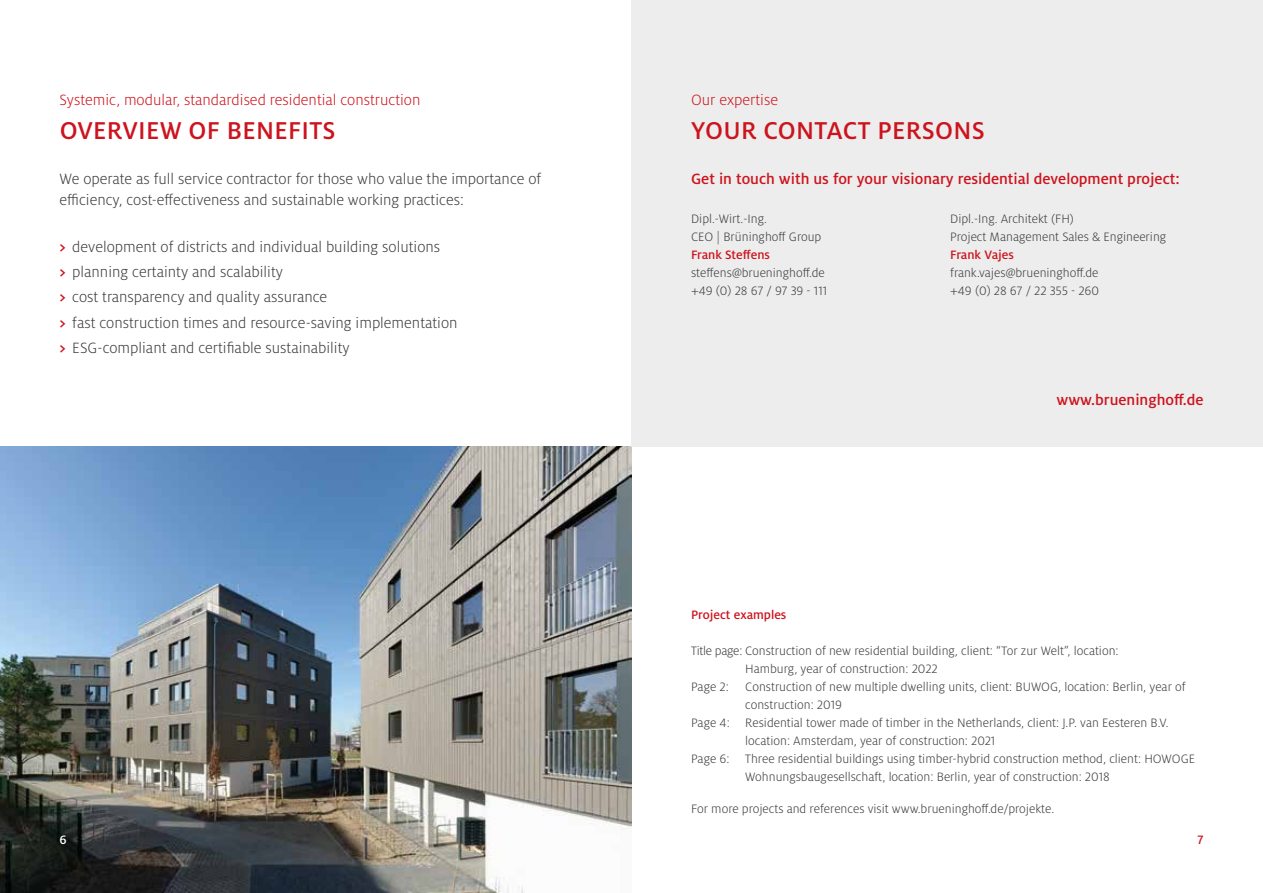
<style>
.page{position:relative;width:1263px;height:893px;background:#fff}
.page>*{position:absolute;margin:0;border:0;box-sizing:border-box;transform-origin:0 0}
.t1{font:500 27px "Milo OT";letter-spacing:.01em;color:#cd131d}
.t2{font:300 16.5px/25.5px "Milo OT";color:#3c3c3b}
.t3{font:500 16.5px "Milo OT";color:#cd131d}
.t4{font:300 16.5px "Milo OT";color:#cd131d}
.t5{font:300 13.5px/18px "Milo OT";color:#3c3c3b}
.t6{font:500 13.5px "Milo OT";color:#cd131d}
.t7{font:500 13.5px "Milo OT";color:#fff}
.s1{font-weight:500;color:#cd131d}
</style>
<div class="page">
<img style="left:0;top:446px;width:631px;height:447px">
<div style="left:631px;top:0;width:632px;height:446px;background:#ededed"></div>
<p class="t4" style="left:60px;top:90px;width:362px">Systemic, modular, standardised residential construction</p>
<p class="t4" style="left:691px;top:90px;width:89px">Our expertise</p>
<h1 class="t1" style="left:60px;top:115px;width:277px">OVERVIEW OF BENEFITS</h1>
<h1 class="t1" style="left:691px;top:115px;width:295px">YOUR CONTACT PERSONS</h1>
<p class="t2" style="left:60px;top:169px;width:483px;line-height:21px">We operate as full service contractor for those who value the importance of efficiency, cost-effectiveness and sustainable working practices:</p>
<p class="t2" style="left:60px;top:234px;width:400px"><span class="s1">&gt;</span> development of districts and individual building solutions<br><span class="s1">&gt;</span> planning certainty and scalability<br><span class="s1">&gt;</span> cost transparency and quality assurance<br><span class="s1">&gt;</span> fast construction times and resource-saving implementation <span class="s1">&gt;</span> ESG-compliant and certifiable sustainability</p>
<p class="t3" style="left:691px;top:170px;width:490px">Get in touch with us for your visionary residential development project:</p>
<p class="t5" style="left:691px;top:210px;width:132px">Dipl.-Wirt.-Ing.<br>CEO | Brüninghoff Group</p>
<p class="t6" style="left:691px;top:248px;width:81px">Frank Steffens</p>
<p class="t5" style="left:691px;top:264px;width:138px">steffens@brueninghoff.de +49 (0) 28 67 / 97 39 - 111</p>
<p class="t5" style="left:950px;top:210px;width:218px">Dipl.-Ing. Architekt (FH)<br>Project Management Sales &amp; Engineering</p>
<p class="t6" style="left:950px;top:248px;width:65px">Frank Vajes</p>
<p class="t5" style="left:950px;top:264px;width:150px">frank.vajes@brueninghoff.de +49 (0) 28 67 / 22 355 - 260</p>
<p class="t3" style="left:1056px;top:390px;width:148px">www.brueninghoff.de</p>
<p class="t6" style="left:691px;top:607px;width:97px">Project examples</p>
<p class="t5" style="left:691px;top:642px;width:429px">Title page: Construction of new residential building, client: “Tor zur Welt”, location:</p>
<p class="t5" style="left:745px;top:660px;width:194px">Hamburg, year of construction: 2022</p>
<p class="t5" style="left:691px;top:678px;width:496px">Page 2: Construction of new multiple dwelling units, client: BUWOG, location: Berlin, year of</p>
<p class="t5" style="left:745px;top:696px;width:98px">construction: 2019</p>
<p class="t5" style="left:691px;top:714px;width:479px">Page 4: Residential tower made of timber in the Netherlands, client: J.P. van Eesteren B.V.</p>
<p class="t5" style="left:745px;top:732px;width:252px">location: Amsterdam, year of construction: 2021</p>
<p class="t5" style="left:691px;top:750px;width:505px">Page 6: Three residential buildings using timber-hybrid construction method, client: HOWOGE</p>
<p class="t5" style="left:745px;top:768px;width:366px">Wohnungsbaugesellschaft, location: Berlin, year of construction: 2018</p>
<p class="t5" style="left:691px;top:800px;width:364px">For more projects and references visit www.brueninghoff.de/projekte.</p>
<p class="t7" style="left:60px;top:832px;width:9px">6</p>
<p class="t6" style="left:1197px;top:832px;width:8px">7</p>
</div>
